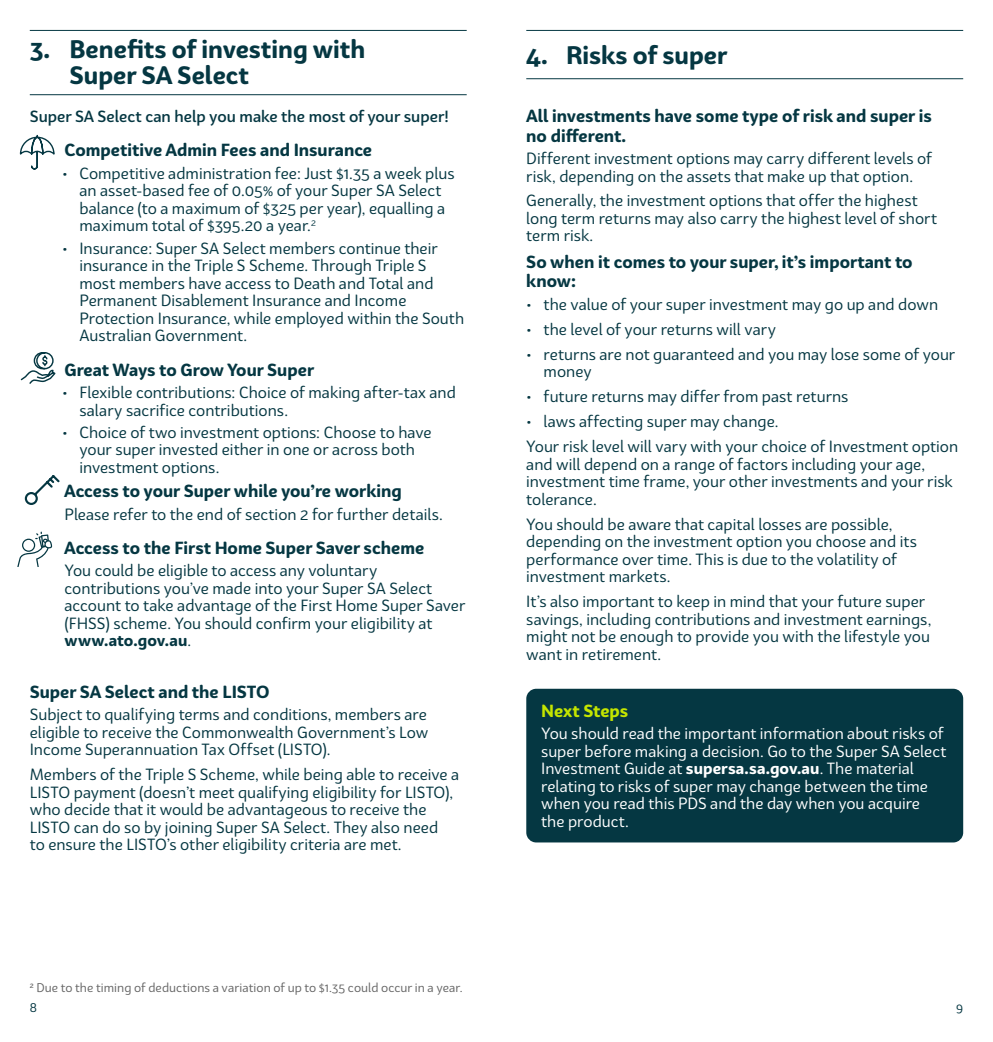
<style>
.page{position:relative;width:993px;height:1042px;background:#fff}
.page>*{position:absolute;margin:0;border:0;box-sizing:border-box;transform-origin:0 0}
.t1{font:700 24.5px/26.2px "Bw Surco";color:#053742}
.t2{font:700 17.15px/19.2px "Bw Surco";color:#053742}
.t3{font:700 17.15px "Bw Surco";letter-spacing:-.005em;color:#c4e500}
.t4{font:15.75px/17.5px "Bw Surco";color:#053742}
.t5{font:15.75px/17.5px "Bw Surco";color:#fff}
.t6{font:500 15.75px "Bw Surco";color:#053742}
.t7{font:12.25px "Bw Surco";letter-spacing:.005em;color:#666}
.t8{font:12.25px "Bw Surco";color:#053742}
.s1{font-weight:700}
</style>
<div class="page">
<hr style="left:526px;top:30px;width:436px;height:1px;background:#053742">
<hr style="left:526px;top:78px;width:436px;height:1px;background:#053742">
<hr style="left:30px;top:94px;width:436px;height:1px;background:#053742">
<hr style="left:30px;top:30px;width:436px;height:1px;background:#053742">
<svg style="left:20px;top:135px;width:35px;height:34px"></svg>
<svg style="left:21px;top:352px;width:34px;height:32px"></svg>
<svg style="left:25px;top:475px;width:35px;height:30px"></svg>
<svg style="left:17px;top:532px;width:35px;height:34px"></svg>
<div style="left:526px;top:689px;width:436px;height:153px;background:#053742;border-radius:10px"></div>
<h1 class="t1" style="left:69px;top:35px;width:297px;text-indent:-40px">3. Benefits of investing with<br>Super SA Select</h1>
<p class="t6" style="left:30px;top:106px;width:420px">Super SA Select can help you make the most of your super!</p>
<p class="t2" style="left:64px;top:140px;width:309px">Competitive Admin Fees and Insurance</p>
<p class="t4" style="left:79px;top:164px;width:376px;text-indent:-17px">• Competitive administration fee: Just $1.35 a week plus an asset-based fee of 0.05% of your Super SA Select balance (to a maximum of $325 per year), equalling a maximum total of $395.20 a year.<sup>2</sup></p>
<p class="t4" style="left:79px;top:239px;width:386px;text-indent:-17px">• Insurance: Super SA Select members continue their insurance in the Triple S Scheme. Through Triple S most members have access to Death and Total and Permanent Disablement Insurance and Income Protection Insurance, while employed within the South Australian Government.</p>
<p class="t2" style="left:64px;top:359px;width:251px">Great Ways to Grow Your Super</p>
<p class="t4" style="left:79px;top:383px;width:378px;text-indent:-17px">• Flexible contributions: Choice of making after-tax and salary sacrifice contributions.</p>
<p class="t4" style="left:79px;top:423px;width:353px;text-indent:-17px">• Choice of two investment options: Choose to have your super invested either in one or across both investment options.</p>
<p class="t2" style="left:64px;top:480px;width:339px">Access to your Super while you’re working</p>
<p class="t4" style="left:64px;top:505px;width:380px">Please refer to the end of section 2 for further details.</p>
<p class="t2" style="left:64px;top:537px;width:361px">Access to the First Home Super Saver scheme</p>
<p class="t4" style="left:64px;top:561px;width:402px">You could be eligible to access any voluntary contributions you’ve made into your Super SA Select account to take advantage of the First Home Super Saver (FHSS) scheme. You should confirm your eligibility at <span class="s1">www.ato.gov.au</span>.</p>
<p class="t2" style="left:30px;top:681px;width:241px">Super SA Select and the LISTO</p>
<p class="t4" style="left:30px;top:705px;width:400px;text-align:justify">Subject to qualifying terms and conditions, members are eligible to receive the Commonwealth Government’s Low Income Superannuation Tax Offset (LISTO).</p>
<p class="t4" style="left:30px;top:765px;width:431px">Members of the Triple S Scheme, while being able to receive a LISTO payment (doesn’t meet qualifying eligibility for LISTO), who decide that it would be advantageous to receive the LISTO can do so by joining Super SA Select. They also need<br>to ensure the LISTO’s other eligibility criteria are met.</p>
<p class="t7" style="left:30px;top:980px;width:434px"><sup>2</sup> Due to the timing of deductions a variation of up to $1.35 could occur in a year.</p>
<h1 class="t1" style="left:526px;top:40px;width:203px">4. Risks of super</h1>
<p class="t2" style="left:526px;top:106px;width:407px">All investments have some type of risk and super is no different.</p>
<p class="t4" style="left:526px;top:149px;width:407px">Different investment options may carry different levels of risk, depending on the assets that make up that option.</p>
<p class="t4" style="left:526px;top:192px;width:412px">Generally, the investment options that offer the highest long term returns may also carry the highest level of short term risk.</p>
<p class="t2" style="left:526px;top:251px;width:388px">So when it comes to your super, it’s important to know:</p>
<p class="t4" style="left:526px;top:295px;width:413px">• the value of your super investment may go up and down</p>
<p class="t4" style="left:526px;top:320px;width:251px">• the level of your returns will vary</p>
<p class="t4" style="left:543px;top:345px;width:413px;text-indent:-17px">• returns are not guaranteed and you may lose some of your money</p>
<p class="t4" style="left:526px;top:387px;width:323px">• future returns may differ from past returns</p>
<p class="t4" style="left:526px;top:408px;width:433px;line-height:25px">• laws affecting super may change.<br>Your risk level will vary with your choice of Investment option</p>
<p class="t4" style="left:526px;top:455px;width:428px">and will depend on a range of factors including your age, investment time frame, your other investments and your risk tolerance.</p>
<p class="t4" style="left:526px;top:515px;width:392px">You should be aware that capital losses are possible, depending on the investment option you choose and its performance over time. This is due to the volatility of investment markets.</p>
<p class="t4" style="left:526px;top:592px;width:406px">It’s also important to keep in mind that your future super savings, including contributions and investment earnings, might not be enough to provide you with the lifestyle you want in retirement.</p>
<p class="t3" style="left:541px;top:698px;width:89px">Next Steps</p>
<p class="t5" style="left:541px;top:724px;width:406px">You should read the important information about risks of super before making a decision. Go to the Super SA Select Investment Guide at <span class="s1">supersa.sa.gov.au</span>. The material relating to risks of super may change between the time when you read this PDS and the day when you acquire the product.</p>
<p class="t8" style="left:30px;top:999px;width:9px">8</p>
<p class="t8" style="left:955px;top:999px;width:8px">9</p>
</div>
